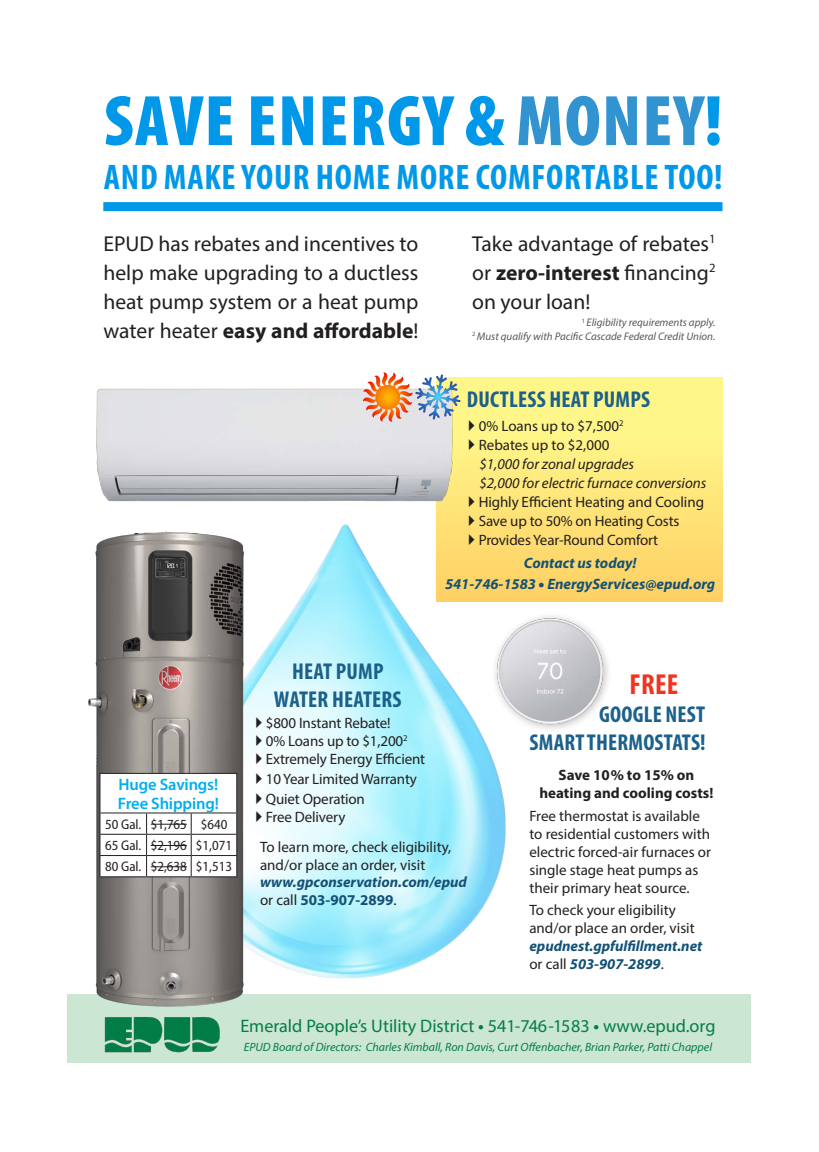
<style>
.page{position:relative;width:819px;height:1152px;background:#fff}
.page>*{position:absolute;margin:0;border:0;box-sizing:border-box;transform-origin:0 0}
.t1{font:900 condensed 72.3px "Myriad Pro";letter-spacing:.02em;color:#0198e9}
.t2{font:700 condensed 35.7px "Myriad Pro";letter-spacing:.02em;color:#0198e9}
.t3{font:700 condensed 29px "Myriad Pro";color:#ef3522}
.t4{font:700 condensed 23px/27.6px "Myriad Pro";letter-spacing:.01em;color:#1b618b;text-align:center}
.t5{font:21.6px/29px "Myriad Pro";color:#231f20;text-align:justify}
.t6{font:18.1px "Myriad Pro";color:#047e45}
.t7{font:600 16.5px/19.5px "Myriad Pro";letter-spacing:-.01em;color:#00aeef}
.t8{font:15px/18px "Myriad Pro";color:#231f20}
.t9{font:italic 700 15px/21.5px "Myriad Pro";color:#145176;text-align:center}
.t10{font:700 15px/18px "Myriad Pro";color:#231f20;text-align:center}
.t11{font:semi-condensed 14px/21.3px "Myriad Pro";color:#231f20}
.t12{font:italic 12px "Myriad Pro";color:#047e45}
.t13{font:italic 11px/13.2px "Myriad Pro";color:#57585a;text-align:right}
.s1{color:#3193d0}
.s2{font-weight:700}
.s3{font-style:italic}
.s4{font-weight:700;font-style:italic;color:#145176}
.s5{font-weight:700;color:#145176}
</style>
<div class="page">
<div style="left:436px;top:378px;width:286px;height:224px;background:linear-gradient(to bottom,#fffd90,#fed166)"></div>
<div style="left:68px;top:995px;width:684px;height:68px;background:#cbe6d3"></div>
<div style="left:491px;top:612px;width:122px;height:121px;background:#231f20;opacity:.31"></div>
<img style="left:518px;top:617px;width:86px;height:107px">
<img style="left:96px;top:388px;width:371px;height:95px">
<img style="left:100px;top:483px;width:418px;height:512px">
<img style="left:84px;top:529px;width:163px;height:478px">
<img style="left:104px;top:1017px;width:116px;height:36px">
<div style="left:103px;top:202px;width:619px;height:9px;background:#0198e9"></div>
<svg style="left:99px;top:773px;width:138px;height:103px"></svg>
<hr style="left:99px;top:876px;width:48px;height:1px;background:#231f20">
<hr style="left:147px;top:876px;width:44px;height:1px;background:#231f20">
<hr style="left:191px;top:876px;width:46px;height:1px;background:#231f20">
<hr style="left:151px;top:824px;width:36px;height:1px;background:#231f20">
<hr style="left:151px;top:845px;width:36px;height:1px;background:#231f20">
<hr style="left:151px;top:866px;width:36px;height:1px;background:#231f20">
<svg style="left:415px;top:375px;width:46px;height:45px;background:#b3c8ca"></svg>
<svg style="left:374px;top:372px;width:10px;height:18px"></svg>
<svg style="left:469px;top:420px;width:6px;height:11px"></svg>
<svg style="left:469px;top:439px;width:6px;height:11px"></svg>
<svg style="left:469px;top:496px;width:6px;height:11px"></svg>
<svg style="left:469px;top:515px;width:6px;height:11px"></svg>
<svg style="left:469px;top:534px;width:6px;height:11px"></svg>
<svg style="left:256px;top:717px;width:6px;height:11px"></svg>
<svg style="left:256px;top:735px;width:6px;height:11px"></svg>
<svg style="left:256px;top:753px;width:6px;height:11px"></svg>
<svg style="left:256px;top:773px;width:6px;height:11px"></svg>
<svg style="left:256px;top:793px;width:6px;height:11px"></svg>
<svg style="left:256px;top:811px;width:6px;height:11px"></svg>
<p class="t1" style="left:104px;top:75px;width:620px">SAVE ENERGY &amp; <span class="s1">MONEY</span>!</p>
<p class="t2" style="left:104px;top:155px;width:620px">AND MAKE YOUR HOME MORE COMFORTABLE TOO!</p>
<p class="t5" style="left:104px;top:229px;width:316px">EPUD has rebates and incentives to help make upgrading to a ductless heat pump system or a heat pump water heater <span class="s2">easy and affordable</span>!</p>
<p class="t5" style="left:472px;top:229px;width:245px">Take advantage of rebates<sup>1 </sup>or <span class="s2">zero-interest</span> financing<sup>2 </sup>on your loan!</p>
<p class="t13" style="left:472px;top:316px;width:245px"><sup>1</sup> Eligibility requirements apply.<br><sup>2</sup> Must qualify with Pacific Cascade Federal Credit Union.</p>
<p class="t4" style="left:467px;top:385px;width:185px">DUCTLESS HEAT PUMPS</p>
<p class="t8" style="left:479px;top:416px;width:229px;line-height:19px">0% Loans up to $7,500<sup>2<br></sup>Rebates up to $2,000<br><span class="s3">$1,000 for zonal upgrades<br>$2,000 for electric furnace conversions<br></span>Highly Efficient Heating and Cooling<br>Save up to 50% on Heating Costs<br>Provides Year-Round Comfort</p>
<p class="t9" style="left:445px;top:552px;width:272px">Contact us today!<br>541-746-1583 ● EnergyServices@epud.org</p>
<p class="t7" style="left:118px;top:774px;width:103px">Huge Savings!<br>Free Shipping!</p>
<p class="t11" style="left:105px;top:813px;width:128px">50 Gal. $1,765 $640<br>65 Gal. $2,196 $1,071<br>80 Gal. $2,638 $1,513</p>
<p class="t4" style="left:274px;top:657px;width:129px">HEAT PUMP<br>WATER HEATERS</p>
<p class="t8" style="left:266px;top:714px;width:161px">$800 Instant Rebate!<br>0% Loans up to $1,200<sup>2<br></sup>Extremely Energy Efficient</p>
<p class="t8" style="left:266px;top:769px;width:153px;line-height:19.8px">10 Year Limited Warranty<br>Quiet Operation</p>
<p class="t8" style="left:266px;top:807px;width:81px">Free Delivery</p>
<p class="t8" style="left:260px;top:838px;width:208px;line-height:17.7px">To learn more, check eligibility, and/or place an order, visit <span class="s4">www.gpconservation.com/epud </span>or call <span class="s5">503-907-2899</span>.</p>
<p class="t3" style="left:629px;top:667px;width:50px">FREE</p>
<p class="t4" style="left:530px;top:700px;width:177px;text-align:right">GOOGLE NEST<br>SMART THERMOSTATS!</p>
<p class="t10" style="left:539px;top:765px;width:175px">Save 10% to 15% on heating and cooling costs!</p>
<p class="t8" style="left:529px;top:806px;width:183px">Free thermostat is available to residential customers with electric forced-air furnaces or single stage heat pumps as their primary heat source.</p>
<p class="t8" style="left:529px;top:901px;width:175px">To check your eligibility and/or place an order, visit <span class="s4">epudnest.gpfulfillment.net </span>or call <span class="s4">503-907-2899</span>.</p>
<p class="t6" style="left:240px;top:1015px;width:477px">Emerald People’s Utility District ● 541-746-1583 ● www.epud.org</p>
<p class="t12" style="left:244px;top:1039px;width:470px">EPUD Board of Directors: Charles Kimball, Ron Davis, Curt Offenbacher, Brian Parker, Patti Chappel</p>
</div>
